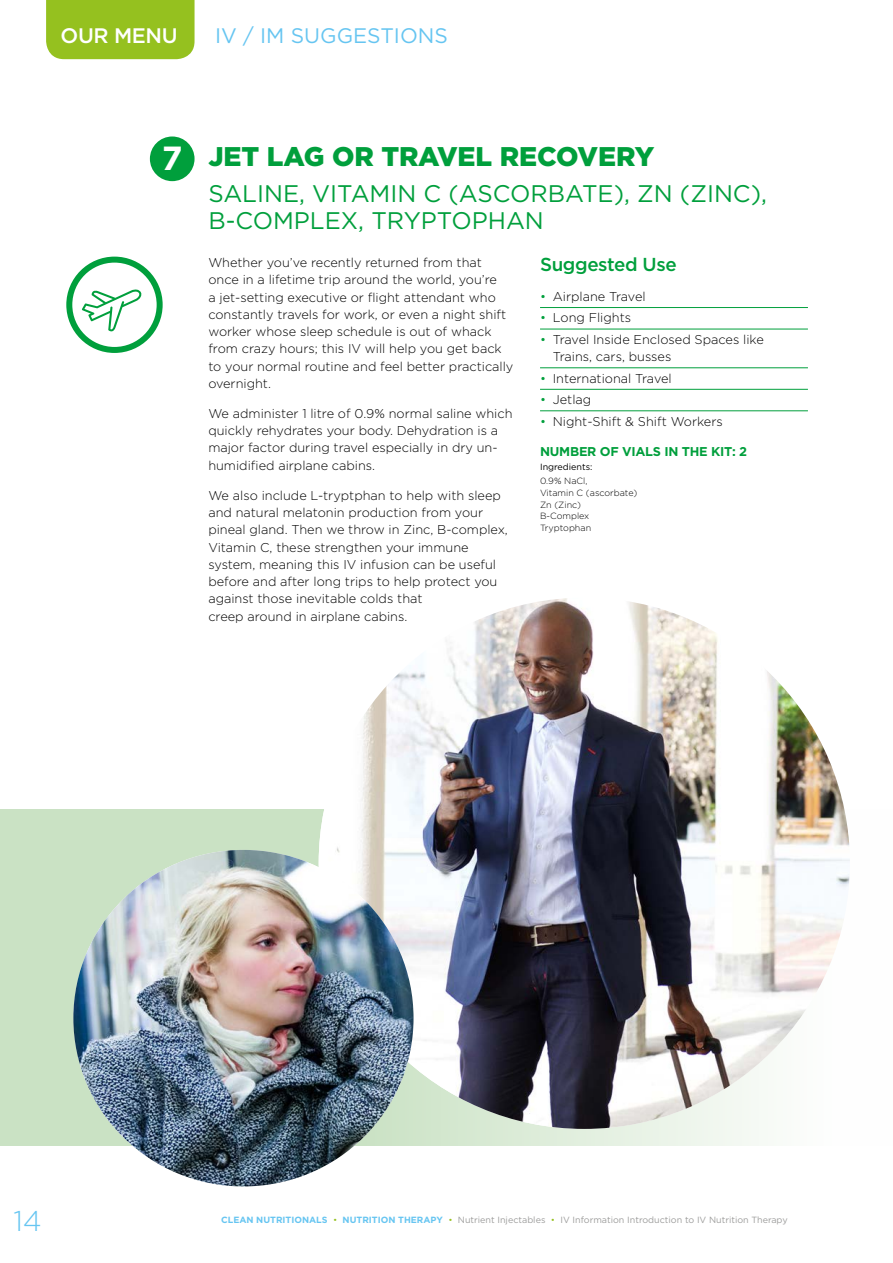
<style>
.page{position:relative;width:893px;height:1263px;background:#fff}
.page>*{position:absolute;margin:0;border:0;box-sizing:border-box;transform-origin:0 0}
.t1{font:700 33.45px "Gotham";color:#fff}
.t2{font:300 28.5px "Gotham";color:#66c5f1}
.t3{font:900 27px "Gotham";color:#009f3c}
.t4{font:24px/27px "Gotham";color:#009f3c}
.t5{font:21px "Gotham";color:#66c5f1}
.t6{font:500 18.75px "Gotham";letter-spacing:-.02em;color:#009f3c}
.t7{font:300 12.75px/17.2px "Gotham";color:#000}
.t8{font:700 12.75px "Gotham";letter-spacing:-.02em;color:#009f3c}
.t9{font:9px "Gotham";color:#9d9d9c}
.t10{font:300 9px/11.7px "Gotham";color:#000}
.t11{font:9px "Gotham";color:#000}
.s1{font-weight:500;color:#fff}
.s2{color:#009f3c}
.s3{font-weight:700;color:#66c5f1}
.s4{font-weight:300;color:#95c11f}
</style>
<div class="page">
<hr style="left:540px;top:307px;width:268px;height:1px;background:#009f3c">
<hr style="left:540px;top:329px;width:268px;height:1px;background:#009f3c">
<hr style="left:540px;top:368px;width:268px;height:1px;background:#009f3c">
<hr style="left:540px;top:389px;width:268px;height:1px;background:#009f3c">
<hr style="left:540px;top:411px;width:268px;height:1px;background:#009f3c">
<div style="left:150px;top:136px;width:45px;height:45px;background:#009f3c;border-radius:50%"></div>
<div style="left:46px;top:0;width:149px;height:59px;background:#95c11f"></div>
<svg style="left:0;top:809px;width:850px;height:336px;fill:#cae2c4"></svg>
<img style="left:319px;top:598px;width:531px;height:531px;border-radius:266px">
<img style="left:73px;top:850px;width:341px;height:336px">
<svg style="left:69px;top:260px;width:91px;height:90px"></svg>
<div style="left:66px;top:257px;width:97px;height:96px;border:6px solid #009f3c;border-radius:50%"></div>
<svg style="left:82px;top:289px;width:60px;height:42px"></svg>
<h3 class="t5" style="left:61px;top:22px;width:389px"><span class="s1">OUR MENU</span> IV / IM SUGGESTIONS</h3>
<h1 class="t1" style="left:162px;top:136px;width:22px">7</h1>
<h3 class="t3" style="left:208px;top:138px;width:447px">JET LAG OR TRAVEL RECOVERY</h3>
<h3 class="t4" style="left:208px;top:179px;width:560px">SALINE, VITAMIN C (ASCORBATE), ZN (ZINC),<br>B-COMPLEX, TRYPTOPHAN</h3>
<p class="t7" style="left:208px;top:254px;width:307px">Whether you’ve recently returned from that once in a lifetime trip around the world, you’re<br>a jet-setting executive or flight attendant who constantly travels for work, or even a night shift worker whose sleep schedule is out of whack from crazy hours; this IV will help you get back to your normal routine and feel better practically overnight.</p>
<p class="t7" style="left:208px;top:404px;width:306px">We administer 1 litre of 0.9% normal saline which quickly rehydrates your body. Dehydration is a major factor during travel especially in dry un&shy;humidified airplane cabins.</p>
<p class="t7" style="left:208px;top:486px;width:301px">We also include L-tryptphan to help with sleep and natural melatonin production from your pineal gland. Then we throw in Zinc, B-complex, Vitamin C, these strengthen your immune system, meaning this IV infusion can be useful before and after long trips to help protect you against those inevitable colds that<br>creep around in airplane cabins.</p>
<h3 class="t6" style="left:540px;top:252px;width:138px">Suggested Use</h3>
<p class="t7" style="left:540px;top:287px;width:107px"><span class="s2">•</span> Airplane Travel</p>
<p class="t7" style="left:540px;top:309px;width:93px"><span class="s2">•</span> Long Flights</p>
<p class="t7" style="left:553px;top:330px;width:213px;text-indent:-13px"><span class="s2">•</span> Travel Inside Enclosed Spaces like<br>Trains, cars, busses</p>
<p class="t7" style="left:540px;top:369px;width:133px"><span class="s2">•</span> International Travel</p>
<p class="t7" style="left:540px;top:391px;width:53px"><span class="s2">•</span> Jetlag</p>
<p class="t7" style="left:540px;top:412px;width:184px"><span class="s2">•</span> Night-Shift &amp; Shift Workers</p>
<p class="t8" style="left:540px;top:443px;width:209px">NUMBER OF VIALS IN THE KIT: 2</p>
<p class="t11" style="left:540px;top:461px;width:54px">Ingredients:</p>
<p class="t10" style="left:540px;top:475px;width:99px">0.9% NaCl,<br>Vitamin C (ascorbate)<br>Zn (Zinc)<br>B-Complex<br>Tryptophan</p>
<h2 class="t2" style="left:13px;top:1202px;width:30px">14</h2>
<p class="t9" style="left:221px;top:1214px;width:568px"><span class="s3">CLEAN NUTRITIONALS</span> <span class="s4">•</span> <span class="s3">NUTRITION THERAPY</span> <span class="s4">•</span> Nutrient Injectables <span class="s4">•</span> IV Information Introduction to IV Nutrition Therapy</p>
</div>
